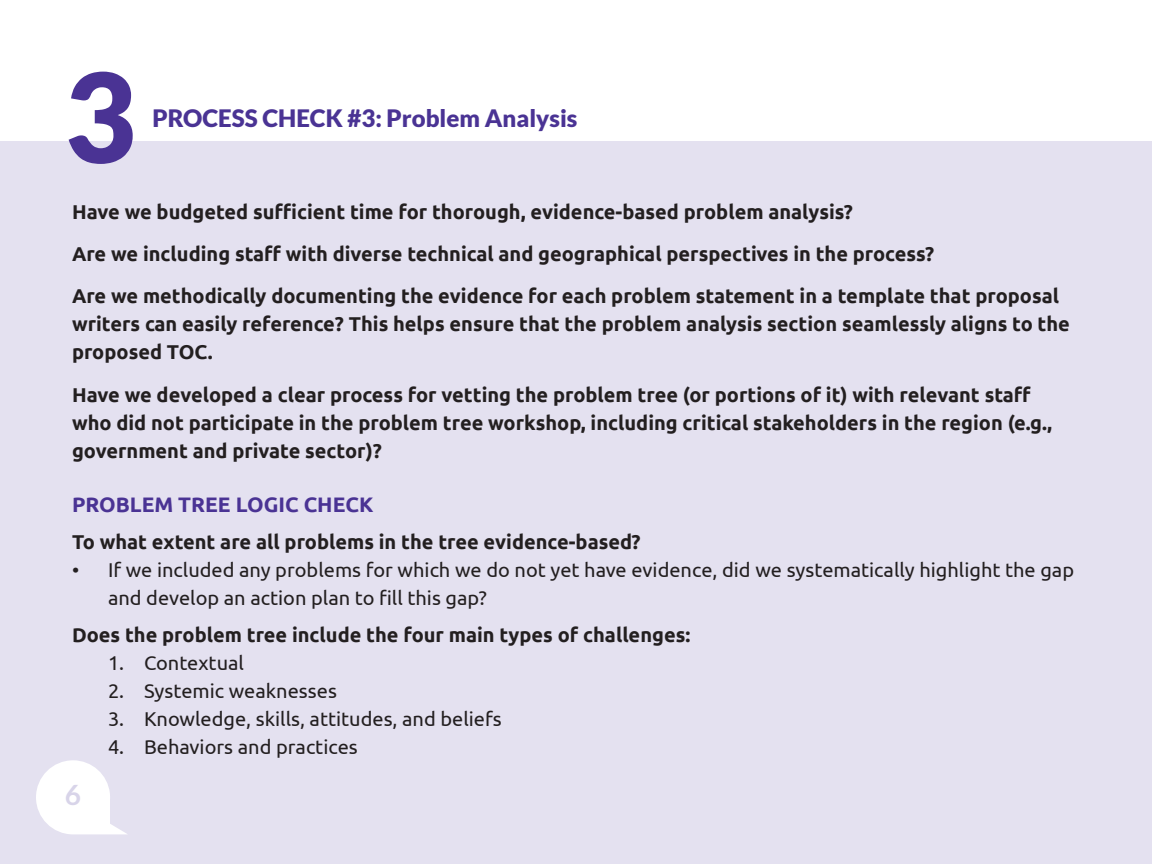
<style>
.page{position:relative;width:1152px;height:864px;background:#fff}
.page>*{position:absolute;margin:0;border:0;box-sizing:border-box;transform-origin:0 0}
.t1{font:900 124px "Lato";color:#4a3394}
.t2{font:700 28px "Lato";color:#d8d4e9}
.t3{font:900 24px "Lato";color:#4a3394}
.t4{font:700 21px "Ubuntu";color:#4a3394}
.t5{font:700 20px/28px "Ubuntu";color:#231f20}
.t6{font:20px/28px "Ubuntu";color:#231f20}
</style>
<div class="page">
<div style="left:0;top:141px;width:1152px;height:723px;background:#e4e1f0"></div>
<svg style="left:36px;top:760px;width:91px;height:74px"></svg>
<h1 class="t1" style="left:64px;top:45px;width:73px">3</h1>
<p class="t3" style="left:153px;top:104px;width:426px">PROCESS CHECK #3: Problem Analysis</p>
<p class="t5" style="left:72px;top:190px;width:989px;line-height:42.4px">Have we budgeted sufficient time for thorough, evidence-based problem analysis?<br>Are we including staff with diverse technical and geographical perspectives in the process?<br>Are we methodically documenting the evidence for each problem statement in a template that proposal</p>
<p class="t5" style="left:72px;top:310px;width:1000px">writers can easily reference? This helps ensure that the problem analysis section seamlessly aligns to the proposed TOC.</p>
<p class="t5" style="left:72px;top:380px;width:981px">Have we developed a clear process for vetting the problem tree (or portions of it) with relevant staff who did not participate in the problem tree workshop, including critical stakeholders in the region (e.g., government and private sector)?</p>
<p class="t4" style="left:72px;top:491px;width:303px">PROBLEM TREE LOGIC CHECK</p>
<p class="t5" style="left:72px;top:527px;width:570px">To what extent are all problems in the tree evidence-based?</p>
<p class="t6" style="left:108px;top:555px;width:968px;text-indent:-36px">• If we included any problems for which we do not yet have evidence, did we systematically highlight the gap and develop an action plan to fill this gap?</p>
<p class="t5" style="left:72px;top:620px;width:620px">Does the problem tree include the four main types of challenges:</p>
<p class="t6" style="left:108px;top:648px;width:138px">1. Contextual</p>
<p class="t6" style="left:108px;top:676px;width:230px">2. Systemic weaknesses</p>
<p class="t6" style="left:108px;top:704px;width:395px">3. Knowledge, skills, attitudes, and beliefs</p>
<p class="t6" style="left:108px;top:732px;width:251px">4. Behaviors and practices</p>
<h2 class="t2" style="left:65px;top:779px;width:18px">6</h2>
</div>
